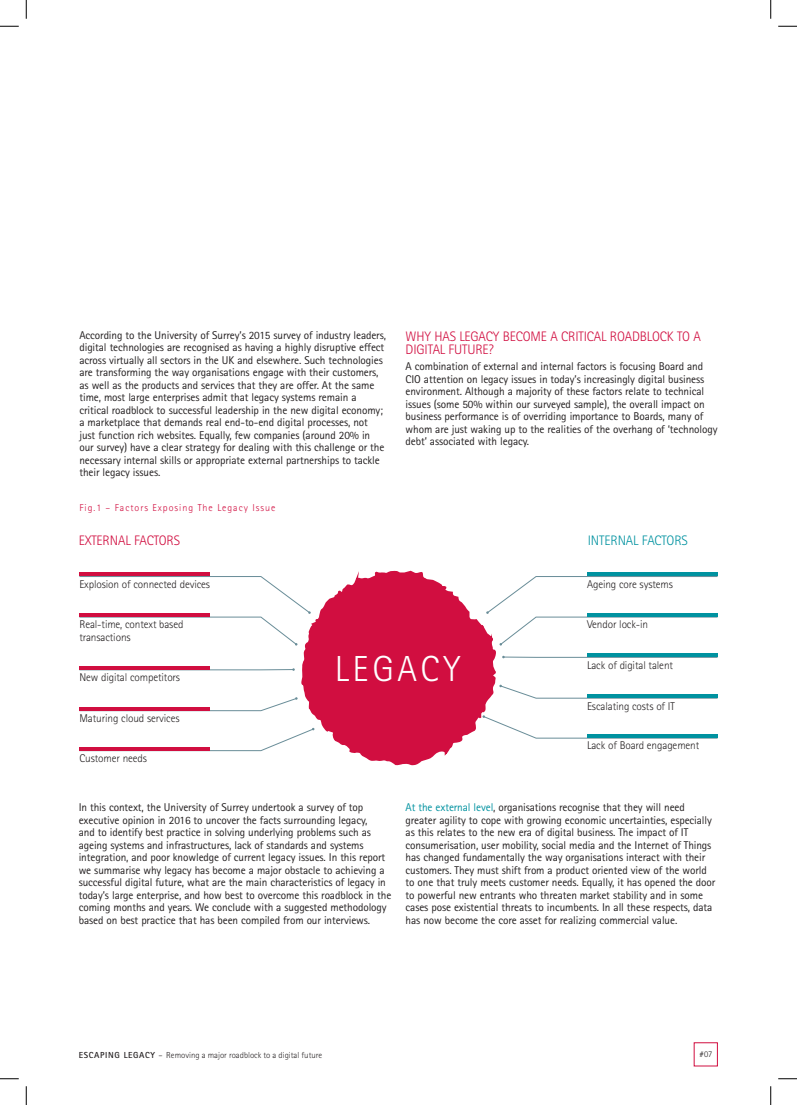
<style>
.page{position:relative;width:797px;height:1105px;background:#fff}
.page>*{position:absolute;margin:0;border:0;box-sizing:border-box;transform-origin:0 0}
.t1{font:300 36.25px "Rotis Sans Seriffor ACCN";letter-spacing:.1em;color:#fff}
.t2{font:300 13.75px/13.8px "Rotis Sans Seriffor ACCN";letter-spacing:-.01em;color:#d10e40}
.t3{font:300 13.75px "Rotis Sans Seriffor ACCN";letter-spacing:-.01em;color:#0092a0}
.t4{font:11.25px/12.5px "Rotis Sans Seriffor ACCN";letter-spacing:-.01em;color:#231f20}
.t5{font:300 11.25px/12.5px "Rotis Sans Seriffor ACCN";letter-spacing:-.01em;color:#231f20}
.t6{font:300 10px "Rotis Sans Seriffor ACCN";letter-spacing:.1em;color:#d10e40}
.t7{font:300 8.75px "Rotis Sans Seriffor ACCN";color:#231f20}
.s1{color:#0092a0}
.s2{font-weight:700}
</style>
<div class="page">
<svg style="left:301px;top:570px;width:195px;height:196px"></svg>
<svg style="left:79px;top:576px;width:232px;height:69px"></svg>
<svg style="left:486px;top:576px;width:232px;height:69px"></svg>
<svg style="left:79px;top:668px;width:216px;height:3px"></svg>
<svg style="left:502px;top:656px;width:216px;height:2px"></svg>
<svg style="left:79px;top:697px;width:218px;height:14px"></svg>
<svg style="left:499px;top:685px;width:219px;height:14px"></svg>
<svg style="left:79px;top:728px;width:235px;height:23px"></svg>
<svg style="left:482px;top:715px;width:236px;height:24px"></svg>
<hr style="left:79px;top:573px;width:131px;height:3px;background:#d10e40">
<hr style="left:587px;top:573px;width:130px;height:3px;background:#0092a0">
<hr style="left:79px;top:613px;width:131px;height:4px;background:#d10e40">
<hr style="left:587px;top:613px;width:130px;height:4px;background:#0092a0">
<hr style="left:79px;top:666px;width:131px;height:3px;background:#d10e40">
<hr style="left:587px;top:653px;width:130px;height:4px;background:#0092a0">
<hr style="left:79px;top:707px;width:131px;height:3px;background:#d10e40">
<hr style="left:587px;top:694px;width:130px;height:4px;background:#0092a0">
<hr style="left:79px;top:747px;width:131px;height:3px;background:#d10e40">
<hr style="left:587px;top:734px;width:130px;height:4px;background:#0092a0">
<svg style="left:0;top:25px;width:19px;height:2px"></svg>
<svg style="left:778px;top:25px;width:19px;height:2px"></svg>
<svg style="left:0;top:1078px;width:19px;height:1px"></svg>
<svg style="left:778px;top:1078px;width:19px;height:1px"></svg>
<svg style="left:25px;top:0;width:2px;height:19px"></svg>
<svg style="left:25px;top:1086px;width:2px;height:19px"></svg>
<svg style="left:770px;top:0;width:1px;height:19px"></svg>
<svg style="left:770px;top:1086px;width:1px;height:19px"></svg>
<p class="t4" style="left:79px;top:329px;width:308px">According to the University of Surrey’s 2015 survey of industry leaders, digital technologies are recognised as having a highly disruptive effect across virtually all sectors in the UK and elsewhere. Such technologies are transforming the way organisations engage with their customers, as well as the products and services that they are offer. At the same time, most large enterprises admit that legacy systems remain a critical roadblock to successful leadership in the new digital economy; a marketplace that demands real end-to-end digital processes, not just function rich websites. Equally, few companies (around 20% in our survey) have a clear strategy for dealing with this challenge or the necessary internal skills or appropriate external partnerships to tackle their legacy issues.</p>
<p class="t6" style="left:79px;top:502px;width:198px">Fig.1 – Factors Exposing The Legacy Issue</p>
<p class="t2" style="left:405px;top:329px;width:297px">WHY HAS LEGACY BECOME A CRITICAL ROADBLOCK TO A<br>DIGITAL FUTURE?</p>
<p class="t4" style="left:405px;top:360px;width:313px">A combination of external and internal factors is focusing Board and CIO attention on legacy issues in today’s increasingly digital business environment. Although a majority of these factors relate to technical issues (some 50% within our surveyed sample), the overall impact on business performance is of overriding importance to Boards, many of whom are just waking up to the realities of the overhang of ‘technology debt’ associated with legacy.</p>
<p class="t2" style="left:79px;top:534px;width:103px">EXTERNAL FACTORS</p>
<p class="t3" style="left:588px;top:533px;width:102px">INTERNAL FACTORS</p>
<p class="t5" style="left:79px;top:578px;width:132px">Explosion of connected devices</p>
<p class="t5" style="left:587px;top:578px;width:87px">Ageing core systems</p>
<p class="t5" style="left:79px;top:618px;width:105px">Real-time, context based transactions</p>
<p class="t5" style="left:587px;top:618px;width:63px">Vendor lock-in</p>
<p class="t5" style="left:79px;top:671px;width:102px">New digital competitors</p>
<h1 class="t1" style="left:335px;top:648px;width:127px">LEGACY</h1>
<p class="t5" style="left:587px;top:659px;width:87px">Lack of digital talent</p>
<p class="t5" style="left:79px;top:712px;width:102px">Maturing cloud services</p>
<p class="t5" style="left:79px;top:752px;width:69px">Customer needs</p>
<p class="t5" style="left:587px;top:700px;width:89px">Escalating costs of IT</p>
<p class="t5" style="left:587px;top:740px;width:114px">Lack of Board engagement</p>
<p class="t4" style="left:79px;top:801px;width:314px">In this context, the University of Surrey undertook a survey of top executive opinion in 2016 to uncover the facts surrounding legacy,<br>and to identify best practice in solving underlying problems such as ageing systems and infrastructures, lack of standards and systems integration, and poor knowledge of current legacy issues. In this report we summarise why legacy has become a major obstacle to achieving a successful digital future, what are the main characteristics of legacy in today’s large enterprise, and how best to overcome this roadblock in the coming months and years. We conclude with a suggested methodology based on best practice that has been compiled from our interviews.</p>
<p class="t4" style="left:405px;top:801px;width:311px"><span class="s1">At the external level</span>, organisations recognise that they will need greater agility to cope with growing economic uncertainties, especially as this relates to the new era of digital business. The impact of IT consumerisation, user mobility, social media and the Internet of Things has changed fundamentally the way organisations interact with their customers. They must shift from a product oriented view of the world to one that truly meets customer needs. Equally, it has opened the door to powerful new entrants who threaten market stability and in some cases pose existential threats to incumbents. In all these respects, data has now become the core asset for realizing commercial value.</p>
<p class="t7" style="left:79px;top:1050px;width:245px"><span class="s2">ESCAPING LEGACY</span> – Removing a major roadblock to a digital future</p>
<p class="t7" style="left:699px;top:1049px;width:14px">#07</p>
</div>
